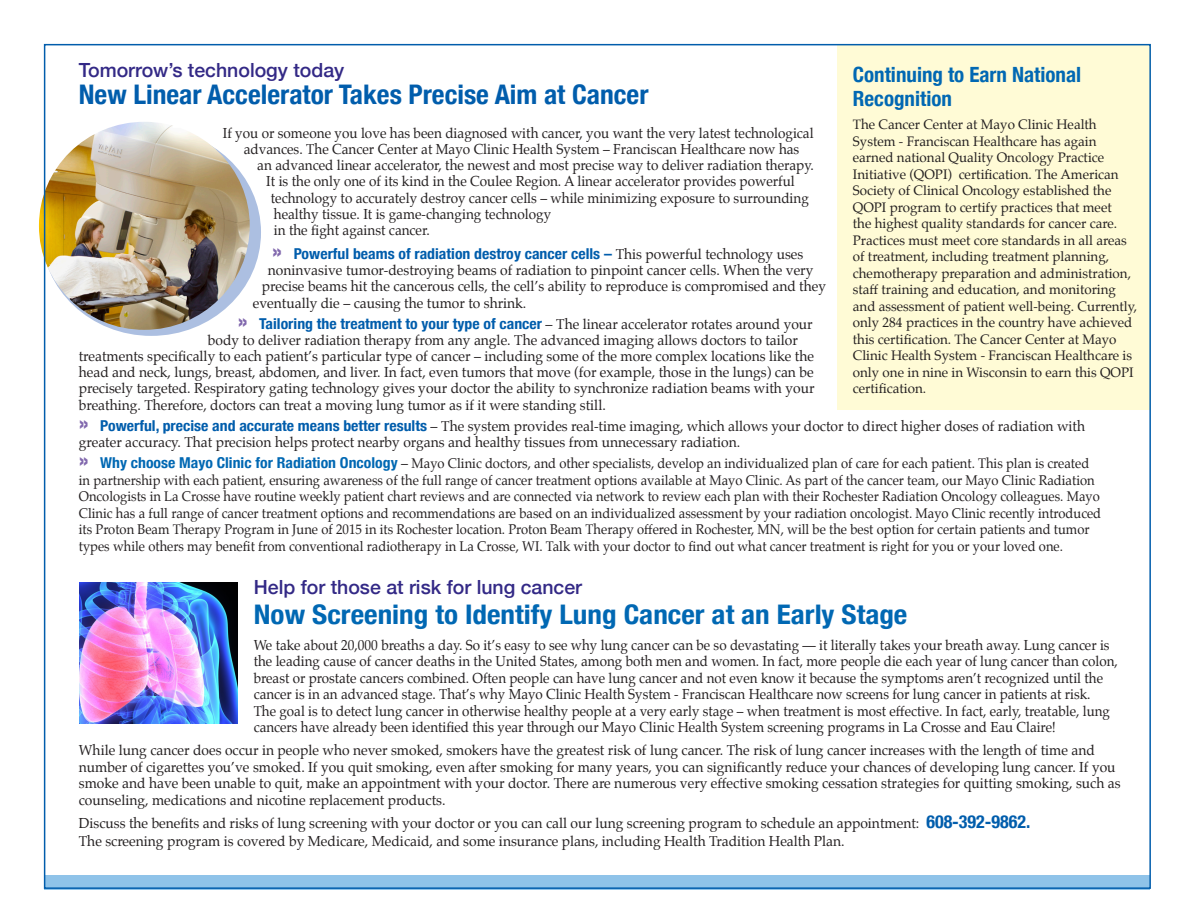
<style>
.page{position:relative;width:1188px;height:918px;background:#fff}
.page>*{position:absolute;margin:0;border:0;box-sizing:border-box;transform-origin:0 0}
.Bodycopy-BEMBO{font:700 condensed 27px "Helvetica Neue";color:#0168b3;scale:1.08 1}
.t1{font:700 condensed 27px "Helvetica Neue";color:#015dac}
.t2{font:700 condensed 21px/24px "Helvetica Neue";color:#0168b3}
.t3{font:500 19.5px "Helvetica Neue";color:#332986}
.t4{font:700 condensed 15px "Helvetica Neue";color:#015dac;scale:1.05 1}
.t5{font:14.25px/16.5px "Palatino";color:#231f20}
.t6{font:14.25px/16.5px "Palatino";color:#231f20;scale:.94 1}
.t7{font:14.25px "Palatino";color:#231f20;scale:.95 1}
.t8{font:13.8px/16.5px "Palatino";color:#231f20;scale:.94 1}
.t9{font:13.5px/16.5px "Palatino";color:#231f20}
.s1{font-size:22.5px;color:#8269ae}
.s2{font-family:"Palatino";font-weight:400;font-stretch:normal;font-size:14.25px;color:#231f20}
.s3{font-family:"Helvetica Neue";font-weight:700;font-stretch:condensed;font-size:22.5px;color:#8269ae}
.s4{font-family:"Helvetica Neue";font-weight:700;font-stretch:condensed;font-size:15px;color:#015dac}
.s5{font-family:"Helvetica Neue";font-weight:700;font-stretch:condensed;font-size:15px;color:#0168b3}
.s6{font-size:14.25px}
.s7{font-family:"Helvetica Neue";font-weight:700;font-stretch:condensed;font-size:18px;color:#015dac}
</style>
<div class="page">
<div style="left:837px;top:44px;width:313px;height:365px;background:#fffbd6"></div>
<svg style="left:45px;top:875px;width:1105px;height:15px;fill:#8fc3e9"></svg>
<img style="left:79px;top:582px;width:159px;height:141px">
<div style="left:42px;top:129px;width:219px;height:207px;background:#acbfe1;border-radius:50%"></div>
<img style="left:39px;top:122px;width:211px;height:208px">
<p class="t3" style="left:79px;top:55px;width:267px">Tomorrow’s technology today</p>
<p class="t1" style="left:79px;top:72px;width:571px">New Linear Accelerator Takes Precise Aim at Cancer</p>
<p class="t2" style="left:853px;top:61px;width:230px">Continuing to Earn National<br>Recognition</p>
<p class="t9" style="left:853px;top:116px;width:286px">The Cancer Center at Mayo Clinic Health System - Franciscan Healthcare has again earned national Quality Oncology Practice Initiative (QOPI) certification. The American Society of Clinical Oncology established the QOPI program to certify practices that meet<br>the highest quality standards for cancer care.<br>Practices must meet core standards in all areas of treatment, including treatment planning, chemotherapy preparation and administration, staff training and education, and monitoring and assessment of patient well-being. Currently, only 284 practices in the country have achieved this certification. The Cancer Center at Mayo Clinic Health System - Franciscan Healthcare is only one in nine in Wisconsin to earn this QOPI certification.</p>
<p class="t7" style="left:223px;top:121px;width:623px">If you or someone you love has been diagnosed with cancer, you want the very latest technological</p>
<p class="t7" style="left:244px;top:137px;width:586px">advances. The Cancer Center at Mayo Clinic Health System – Franciscan Healthcare now has</p>
<p class="t7" style="left:257px;top:154px;width:587px">an advanced linear accelerator, the newest and most precise way to deliver radiation therapy.</p>
<p class="t7" style="left:266px;top:170px;width:558px">It is the only one of its kind in the Coulee Region. A linear accelerator provides powerful</p>
<p class="t7" style="left:271px;top:186px;width:568px">technology to accurately destroy cancer cells – while minimizing exposure to surrounding</p>
<p class="t7" style="left:274px;top:202px;width:294px">healthy tissue. It is game-changing technology</p>
<p class="t7" style="left:274px;top:219px;width:166px">in the fight against cancer.</p>
<p class="t4" style="left:272px;top:241px;width:507px"><span class="s1">»</span> Powerful beams of radiation destroy cancer cells – <span class="s2">This powerful technology uses</span></p>
<p class="t5" style="left:268px;top:262px;width:547px">noninvasive tumor-destroying beams of radiation to pinpoint cancer cells. When the very</p>
<p class="t5" style="left:262px;top:278px;width:566px">precise beams hit the cancerous cells, the cell’s ability to reproduce is compromised and they</p>
<p class="t5" style="left:253px;top:295px;width:275px">eventually die – causing the tumor to shrink.</p>
<p class="t4" style="left:238px;top:311px;width:549px"><span class="s1">»</span> Tailoring the treatment to your type of cancer <span class="s2">– The linear accelerator rotates around your</span></p>
<p class="t5" style="left:79px;top:332px;width:737px;text-indent:129px">body to deliver radiation therapy from any angle. The advanced imaging allows doctors to tailor treatments specifically to each patient’s particular type of cancer – including some of the more complex locations like the head and neck, lungs, breast, abdomen, and liver. In fact, even tumors that move (for example, those in the lungs) can be precisely targeted. Respiratory gating technology gives your doctor the ability to synchronize radiation beams with your breathing. Therefore, doctors can treat a moving lung tumor as if it were standing still.</p>
<p class="t5" style="left:79px;top:418px;width:1008px"><span class="s3">»</span> <span class="s4">Powerful, precise and accurate means better results</span> – The system provides real-time imaging, which allows your doctor to direct higher doses of radiation with greater accuracy. That precision helps protect nearby organs and healthy tissues from unnecessary radiation.</p>
<p class="t8" style="left:79px;top:455px;width:1089px"><span class="s3">»</span> <span class="s5">Why choose Mayo Clinic for Radiation Oncology</span> <span class="s6">–</span> Mayo Clinic doctors, and other specialists, develop an individualized plan of care for each patient. This plan is created in partnership with each patient, ensuring awareness of the full range of cancer treatment options available at Mayo Clinic. As part of the cancer team, our Mayo Clinic Radiation Oncologists in La Crosse have routine weekly patient chart reviews and are connected via network to review each plan with their Rochester Radiation Oncology colleagues. Mayo Clinic has a full range of cancer treatment options and recommendations are based on an individualized assessment by your radiation oncologist. Mayo Clinic recently introduced its Proton Beam Therapy Program in June of 2015 in its Rochester location. Proton Beam Therapy offered in Rochester, MN, will be the best option for certain patients and tumor types while others may benefit from conventional radiotherapy in La Crosse, WI. Talk with your doctor to find out what cancer treatment is right for you or your loved one.</p>
<p class="t3" style="left:254px;top:571px;width:330px">Help for those at risk for lung cancer</p>
<p class="Bodycopy-BEMBO" style="left:254px;top:592px;width:607px">Now Screening to Identify Lung Cancer at an Early Stage</p>
<p class="t6" style="left:254px;top:637px;width:921px">We take about 20,000 breaths a day. So it’s easy to see why lung cancer can be so devastating — it literally takes your breath away. Lung cancer is the leading cause of cancer deaths in the United States, among both men and women. In fact, more people die each year of lung cancer than colon, breast or prostate cancers combined. Often people can have lung cancer and not even know it because the symptoms aren’t recognized until the cancer is in an advanced stage. That’s why Mayo Clinic Health System - Franciscan Healthcare now screens for lung cancer in patients at risk.<br>The goal is to detect lung cancer in otherwise healthy people at a very early stage – when treatment is most effective. In fact, early, treatable, lung cancers have already been identified this year through our Mayo Clinic Health System screening programs in La Crosse and Eau Claire!</p>
<p class="t5" style="left:79px;top:742px;width:1043px">While lung cancer does occur in people who never smoked, smokers have the greatest risk of lung cancer. The risk of lung cancer increases with the length of time and number of cigarettes you’ve smoked. If you quit smoking, even after smoking for many years, you can significantly reduce your chances of developing lung cancer. If you smoke and have been unable to quit, make an appointment with your doctor. There are numerous very effective smoking cessation strategies for quitting smoking, such as counseling, medications and nicotine replacement products.</p>
<p class="t5" style="left:79px;top:815px;width:953px">Discuss the benefits and risks of lung screening with your doctor or you can call our lung screening program to schedule an appointment: <span class="s7">608-392-9862.</span></p>
<p class="t5" style="left:79px;top:833px;width:767px">The screening program is covered by Medicare, Medicaid, and some insurance plans, including Health Tradition Health Plan.</p>
</div>
